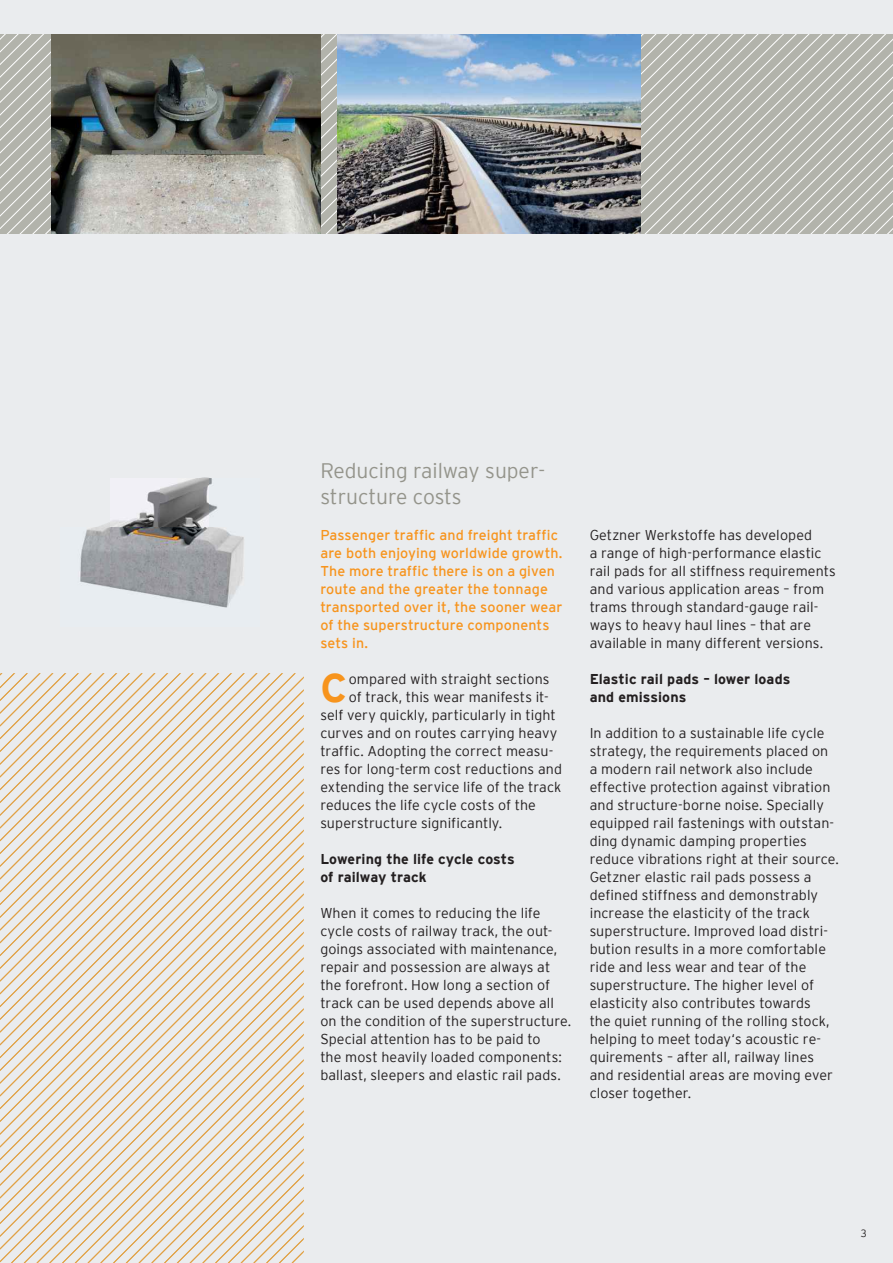
<style>
.page{position:relative;width:893px;height:1263px;background:#eaecee}
.page>*{position:absolute;margin:0;border:0;box-sizing:border-box;transform-origin:0 0}
.t1{font:700 39.9px "Interstate";color:#f7941d}
.t2{font:300 21px/25.5px "Interstate";color:#94948b}
.t3{font:300 14.25px/18px "Interstate";letter-spacing:.005em;color:#231f20}
.t4{font:14.25px/18px "Interstate";letter-spacing:.005em;color:#f7941d}
.t5{font:700 14.25px/18px "Interstate";letter-spacing:.005em;color:#231f20}
.t6{font:300 10.5px "Interstate";color:#231f20}
</style>
<div class="page">
<svg style="left:0;top:34px;width:893px;height:200px;background:#babbb4"></svg>
<svg style="left:0;top:674px;width:303px;height:589px"></svg>
<img style="left:51px;top:34px;width:269px;height:200px">
<img style="left:337px;top:34px;width:304px;height:200px">
<img style="left:80px;top:477px;width:164px;height:131px">
<h2 class="t2" style="left:320px;top:458px;width:227px">Reducing railway super&shy;structure costs</h2>
<p class="t4" style="left:320px;top:526px;width:244px">Passenger traffic and freight traffic are both enjoying worldwide growth.<br>The more traffic there is on a given route and the greater the tonnage transported over it, the sooner wear of the superstructure components sets in.</p>
<h1 class="t1" style="left:320px;top:673px;width:28px">C</h1>
<p class="t3" style="left:349px;top:670px;width:202px">ompared with straight sections</p>
<p class="t3" style="left:349px;top:688px;width:201px">of track, this wear manifests it-</p>
<p class="t3" style="left:320px;top:706px;width:237px">self very quickly, particularly in tight</p>
<p class="t3" style="left:320px;top:724px;width:239px">curves and on routes carrying heavy</p>
<p class="t3" style="left:320px;top:742px;width:234px">traffic. Adopting the correct measu-</p>
<p class="t3" style="left:320px;top:760px;width:243px">res for long-term cost reductions and</p>
<p class="t3" style="left:320px;top:778px;width:243px">extending the service life of the track</p>
<p class="t3" style="left:320px;top:796px;width:217px">reduces the life cycle costs of the</p>
<p class="t3" style="left:320px;top:814px;width:184px">superstructure significantly.</p>
<p class="t5" style="left:320px;top:851px;width:196px">Lowering the life cycle costs of railway track</p>
<p class="t3" style="left:320px;top:904px;width:252px">When it comes to reducing the life cycle costs of railway track, the out&shy;goings associated with maintenance, repair and possession are always at the forefront. How long a section of track can be used depends above all on the condition of the superstructure.<br>Special attention has to be paid to<br>the most heavily loaded components: ballast, sleepers and elastic rail pads.</p>
<p class="t3" style="left:590px;top:526px;width:248px">Getzner Werkstoffe has developed<br>a range of high-performance elastic rail pads for all stiffness requirements and various application areas – from trams through standard-gauge rail&shy;ways to heavy haul lines – that are available in many different versions.</p>
<p class="t5" style="left:590px;top:671px;width:202px">Elastic rail pads – lower loads and emissions</p>
<p class="t3" style="left:590px;top:724px;width:251px">In addition to a sustainable life cycle strategy, the requirements placed on a modern rail network also include effective protection against vibration and structure-borne noise. Specially equipped rail fastenings with outstan&shy;ding dynamic damping properties reduce vibrations right at their source.<br>Getzner elastic rail pads possess a defined stiffness and demonstrably increase the elasticity of the track superstructure. Improved load distri&shy;bution results in a more comfortable ride and less wear and tear of the superstructure. The higher level of elasticity also contributes towards<br>the quiet running of the rolling stock, helping to meet today‘s acoustic re&shy;quirements – after all, railway lines and residential areas are moving ever closer together.</p>
<p class="t6" style="left:861px;top:1228px;width:7px">3</p>
</div>
